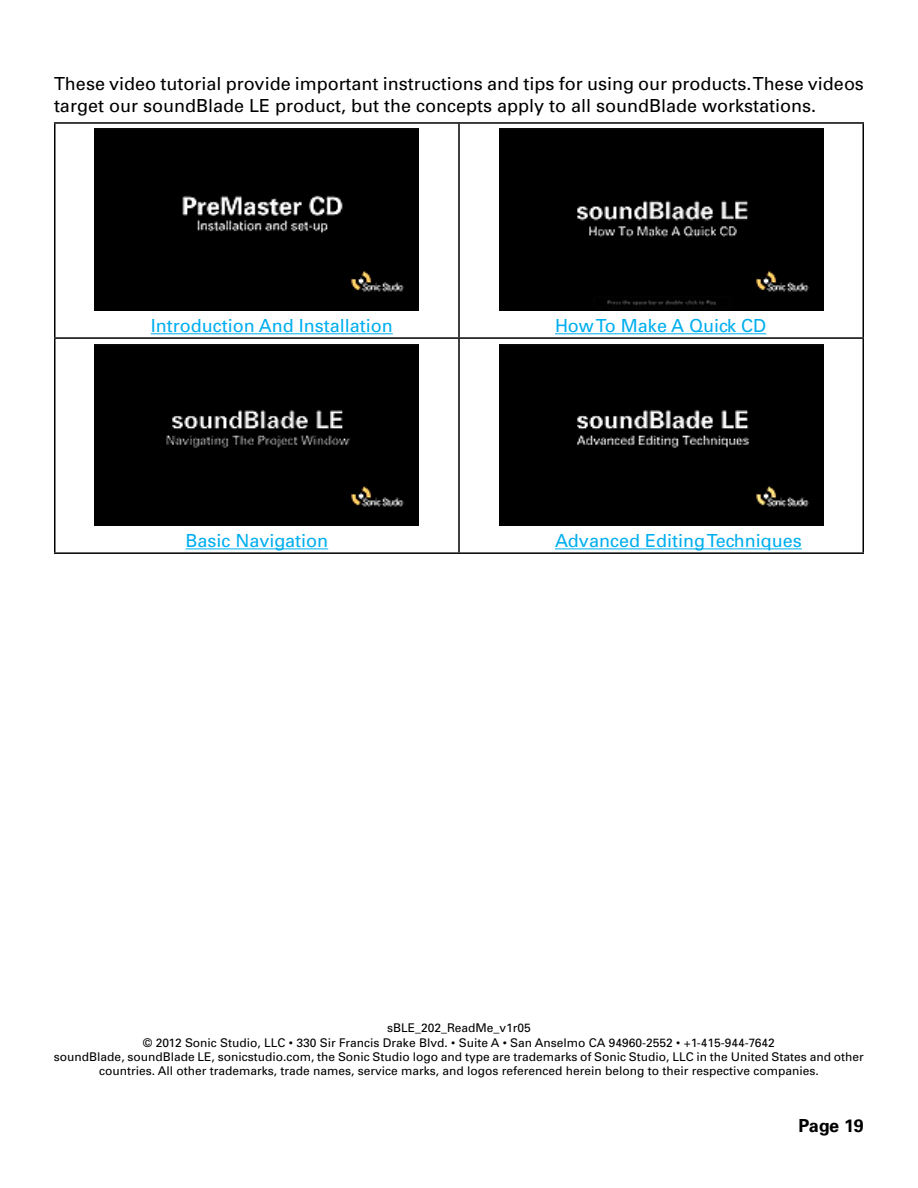
<style>
.page{position:relative;width:918px;height:1188px;background:#fff}
.page>*{position:absolute;margin:0;border:0;box-sizing:border-box;transform-origin:0 0}
.t1{font:18px/21.6px "Univers";color:#000}
.t2{font:18px "Univers";color:#00aeef}
.t3{font:700 18px "Univers";letter-spacing:-.02em;color:#000}
.t4{font:12px/14.4px "Univers";color:#000;text-align:center}
</style>
<div class="page">
<hr style="left:54px;top:122px;width:405px;height:2px;background:#000">
<hr style="left:54px;top:124px;width:2px;height:213px;background:#000">
<hr style="left:459px;top:122px;width:405px;height:2px;background:#000">
<hr style="left:458px;top:124px;width:2px;height:213px;background:#000">
<hr style="left:862px;top:124px;width:2px;height:213px;background:#000">
<hr style="left:54px;top:337px;width:405px;height:2px;background:#000">
<hr style="left:54px;top:339px;width:2px;height:213px;background:#000">
<hr style="left:459px;top:337px;width:405px;height:2px;background:#000">
<hr style="left:458px;top:339px;width:2px;height:213px;background:#000">
<hr style="left:862px;top:339px;width:2px;height:213px;background:#000">
<hr style="left:54px;top:552px;width:405px;height:2px;background:#000">
<hr style="left:459px;top:552px;width:405px;height:2px;background:#000">
<hr style="left:151px;top:333px;width:242px;height:1px;background:#00aeef">
<div style="left:95px;top:129px;width:324px;height:181px;background:#000"></div>
<hr style="left:555px;top:333px;width:211px;height:1px;background:#00aeef">
<img style="left:499px;top:129px;width:324px;height:181px">
<hr style="left:186px;top:548px;width:142px;height:1px;background:#00aeef">
<img style="left:95px;top:344px;width:324px;height:182px">
<hr style="left:555px;top:548px;width:247px;height:1px;background:#00aeef">
<img style="left:499px;top:344px;width:324px;height:182px">
<h1 class="t1" style="left:54px;top:73px;width:811px">These video tutorial provide important instructions and tips for using our products. These videos target our soundBlade LE product, but the concepts apply to all soundBlade workstations.</h1>
<h1 class="t2" style="left:151px;top:314px;width:244px">Introduction And Installation</h1>
<h1 class="t2" style="left:555px;top:314px;width:213px">How To Make A Quick CD</h1>
<h1 class="t2" style="left:186px;top:530px;width:144px">Basic Navigation</h1>
<h1 class="t2" style="left:555px;top:530px;width:248px">Advanced Editing Techniques</h1>
<p class="t4" style="left:54px;top:1020px;width:811px">sBLE_202_ReadMe_v1r05<br>© 2012 Sonic Studio, LLC • 330 Sir Francis Drake Blvd. • Suite A • San Anselmo CA 94960-2552 • +1-415-944-7642<br>soundBlade, soundBlade LE, sonicstudio.com, the Sonic Studio logo and type are trademarks of Sonic Studio, LLC in the United States and other countries. All other trademarks, trade names, service marks, and logos referenced herein belong to their respective companies.</p>
<h1 class="t3" style="left:798px;top:1115px;width:67px">Page 19</h1>
</div>
